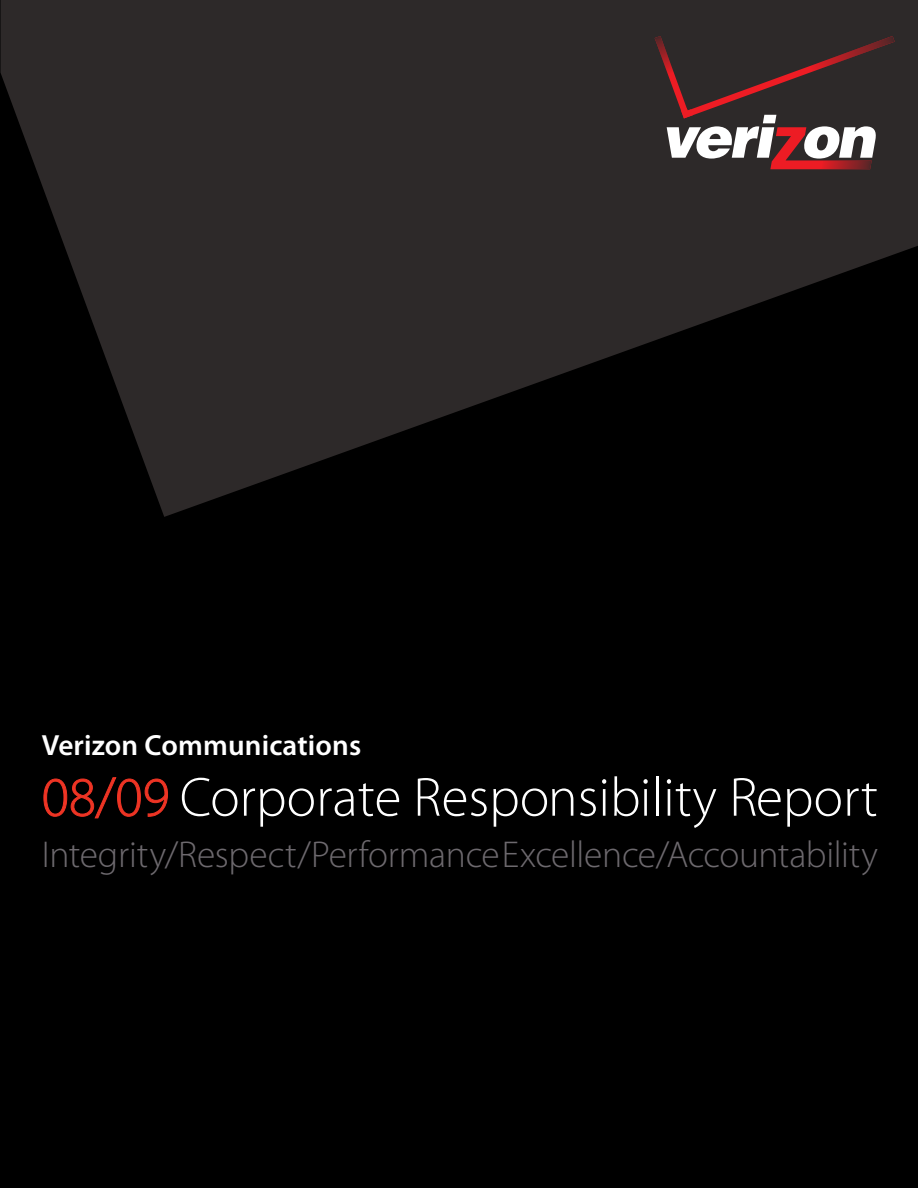
<style>
.page{position:relative;width:918px;height:1188px;background:#000}
.page>*{position:absolute;margin:0;border:0;box-sizing:border-box;transform-origin:0 0}
.t1{font:300 55.5px "Myriad Pro";color:#fff}
.t2{font:300 37.5px "Myriad Pro";letter-spacing:-.005em;color:#6d696e}
.t3{font:600 29.25px "Myriad Pro";letter-spacing:.005em;color:#fff}
.s1{color:#ee3424}
</style>
<div class="page">
<svg style="left:0;top:0;width:918px;height:517px;fill:#2d2929"></svg>
<svg style="left:655px;top:36px;width:240px;height:133px;background:#574142"></svg>
<svg style="left:43px;top:777px;width:125px;height:42px"></svg>
<p class="t3" style="left:42px;top:726px;width:321px">Verizon Communications</p>
<p class="t1" style="left:42px;top:764px;width:838px"><span class="s1">08/09</span> Corporate Responsibility Report</p>
<p class="t2" style="left:42px;top:832px;width:838px">Integrity/Respect/PerformanceExcellence/Accountability</p>
</div>
